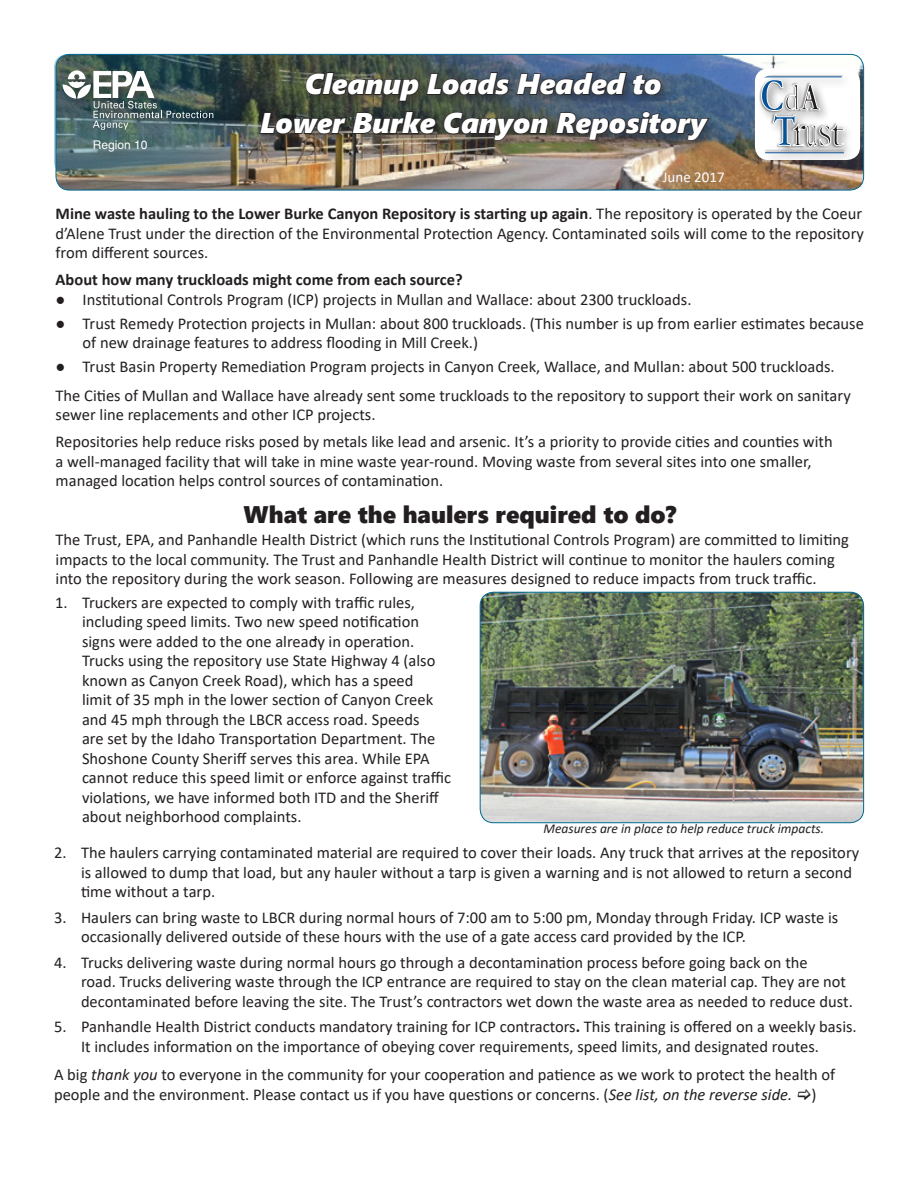
<style>
.page{position:relative;width:918px;height:1188px;background:#fff}
.page>*{position:absolute;margin:0;border:0;box-sizing:border-box;transform-origin:0 0}
.t1{font:italic 28.5px/39px "Segoe UI Black";color:#fff;text-align:center}
.Heading_1{font:24px "Segoe UI Black";color:#231f20}
.Body_Text{font:16.5px/19.5px "Calibri";color:#231f20}
.Infolist{font:700 16.5px "Calibri";color:#231f20}
.Dateline{font:15px "Calibri";color:#fff}
.t2{font:italic 13.5px "Calibri";color:#231f20}
.P{font:12px "Helvetica";color:#fff}
.s1{font-weight:700}
.s2{font-style:italic}
</style>
<div class="page">
<img style="left:56px;top:54px;width:808px;height:136px">
<div style="left:56px;top:54px;width:808px;height:136px;border:1px solid #006892;border-radius:14px"></div>
<svg style="left:54px;top:54px;width:195px;height:122px"></svg>
<div style="left:755px;top:68px;width:105px;height:92px;background:#fff;border-radius:14px"></div>
<div style="left:59px;top:66px;width:797px;height:99px;background:#231f20;opacity:.5"></div>
<svg style="left:305px;top:71px;width:357px;height:31px"></svg>
<img style="left:259px;top:110px;width:178px;height:67px">
<img style="left:443px;top:111px;width:106px;height:52px">
<svg style="left:555px;top:111px;width:156px;height:52px"></svg>
<svg style="left:63px;top:70px;width:150px;height:60px"></svg>
<img style="left:759px;top:78px;width:26px;height:36px">
<img style="left:802px;top:148px;width:17px;height:1px">
<svg style="left:761px;top:79px;width:84px;height:69px"></svg>
<img style="left:763px;top:149px;width:83px;height:5px">
<hr style="left:765px;top:152px;width:79px;height:1px;background:#085296">
<img style="left:764px;top:75px;width:80px;height:3px">
<hr style="left:763px;top:76px;width:79px;height:1px;background:#085296">
<img style="left:480px;top:592px;width:384px;height:231px">
<div style="left:480px;top:592px;width:384px;height:231px;border:1px solid #006892;border-radius:14px"></div>
<p class="P" style="left:93px;top:138px;width:56px">Region 10</p>
<p class="t1" style="left:260px;top:63px;width:448px">Cleanup Loads Headed to<br>Lower Burke Canyon Repository</p>
<p class="Dateline" style="left:663px;top:166px;width:63px">June 2017</p>
<p class="Body_Text" style="left:56px;top:204px;width:810px;text-align:justify"><span class="s1">Mine waste hauling to the Lower Burke Canyon Repository is starting up again</span>. The repository is operated by the Coeur d’Alene Trust under the direction of the Environmental Protection Agency. Contaminated soils will come to the repository from different sources.</p>
<p class="Infolist" style="left:56px;top:268px;width:409px">About how many truckloads might come from each source?</p>
<p class="Body_Text" style="left:56px;top:289px;width:637px">● Institutional Controls Program (ICP) projects in Mullan and Wallace: about 2300 truckloads.</p>
<p class="Body_Text" style="left:83px;top:313px;width:783px;text-indent:-27px">● Trust Remedy Protection projects in Mullan: about 800 truckloads. (This number is up from earlier estimates because of new drainage features to address flooding in Mill Creek.)</p>
<p class="Body_Text" style="left:56px;top:357px;width:781px">● Trust Basin Property Remediation Program projects in Canyon Creek, Wallace, and Mullan: about 500 truckloads.</p>
<p class="Body_Text" style="left:56px;top:385px;width:797px">The Cities of Mullan and Wallace have already sent some truckloads to the repository to support their work on sanitary sewer line replacements and other ICP projects.</p>
<p class="Body_Text" style="left:56px;top:432px;width:779px">Repositories help reduce risks posed by metals like lead and arsenic. It’s a priority to provide cities and counties with a well-managed facility that will take in mine waste year-round. Moving waste from several sites into one smaller, managed location helps control sources of contamination.</p>
<h1 class="Heading_1" style="left:244px;top:497px;width:434px">What are the haulers required to do?</h1>
<p class="Body_Text" style="left:56px;top:529px;width:795px">The Trust, EPA, and Panhandle Health District (which runs the Institutional Controls Program) are committed to limiting impacts to the local community. The Trust and Panhandle Health District will continue to monitor the haulers coming into the repository during the work season. Following are measures designed to reduce impacts from truck traffic.</p>
<p class="Body_Text" style="left:82px;top:592px;width:371px;text-indent:-27px">1. Truckers are expected to comply with traffic rules, including speed limits. Two new speed notification signs were added to the one already in operation.<br>Trucks using the repository use State Highway 4 (also known as Canyon Creek Road), which has a speed<br>limit of 35 mph in the lower section of Canyon Creek and 45 mph through the LBCR access road. Speeds<br>are set by the Idaho Transportation Department. The Shoshone County Sheriff serves this area. While EPA cannot reduce this speed limit or enforce against traffic violations, we have informed both ITD and the Sheriff about neighborhood complaints.</p>
<p class="t2" style="left:543px;top:819px;width:282px">Measures are in place to help reduce truck impacts.</p>
<p class="Body_Text" style="left:81px;top:843px;width:780px;text-indent:-27px">2. The haulers carrying contaminated material are required to cover their loads. Any truck that arrives at the repository is allowed to dump that load, but any hauler without a tarp is given a warning and is not allowed to return a second time without a tarp.</p>
<p class="Body_Text" style="left:81px;top:907px;width:759px;text-indent:-27px">3. Haulers can bring waste to LBCR during normal hours of 7:00 am to 5:00 pm, Monday through Friday. ICP waste is occasionally delivered outside of these hours with the use of a gate access card provided by the ICP.</p>
<p class="Body_Text" style="left:81px;top:952px;width:773px;text-indent:-27px">4. Trucks delivering waste during normal hours go through a decontamination process before going back on the<br>road. Trucks delivering waste through the ICP entrance are required to stay on the clean material cap. They are not decontaminated before leaving the site. The Trust’s contractors wet down the waste area as needed to reduce dust.</p>
<p class="Body_Text" style="left:81px;top:1017px;width:777px;text-indent:-27px">5. Panhandle Health District conducts mandatory training for ICP contractors<span class="s1">.</span> This training is offered on a weekly basis.<br>It includes information on the importance of obeying cover requirements, speed limits, and designated routes.</p>
<p class="Body_Text" style="left:54px;top:1065px;width:783px">A big <span class="s2">thank you</span> to everyone in the community for your cooperation and patience as we work to protect the health of people and the environment. Please contact us if you have questions or concerns. (<span class="s2">See list, on the reverse side.</span> )</p>
</div>
